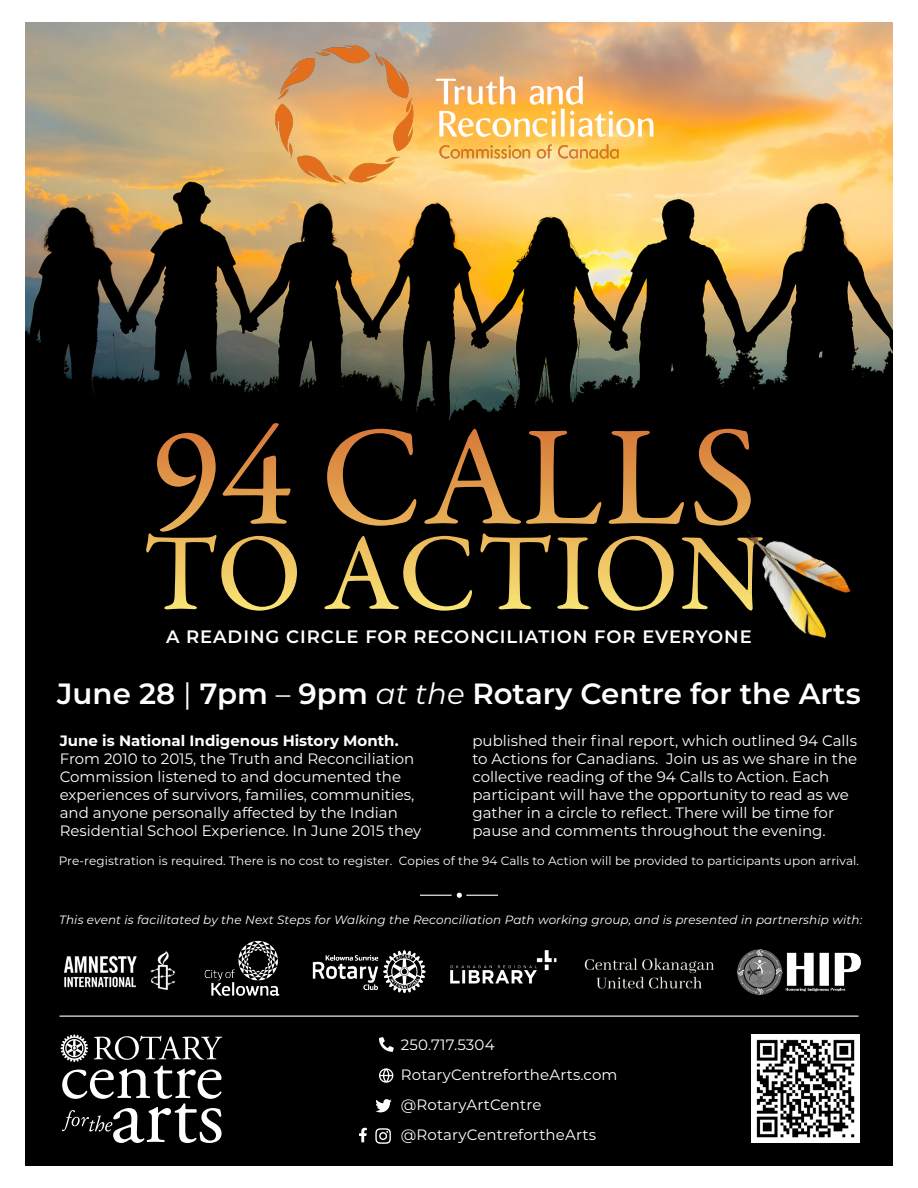
<style>
.page{position:relative;width:918px;height:1188px;background:#fff}
.page>*{position:absolute;margin:0;border:0;box-sizing:border-box;transform-origin:0 0}
.t1{font:600 29.25px "Montserrat";color:#fff}
.t2{font:600 18px "Montserrat";letter-spacing:.05em;color:#fff}
.t3{font:15px/18px "Montserrat";color:#fff}
.t4{font:700 15px "Montserrat";color:#fff}
.t5{font:12px "Montserrat";letter-spacing:.01em;color:#fff}
.t6{font:italic 12px "Montserrat";letter-spacing:.01em;color:#fff}
.s1{font-weight:400}
.s2{font-weight:400;font-style:italic}
</style>
<div class="page">
<div style="left:26px;top:665px;width:866px;height:500px;background:#000"></div>
<img style="left:26px;top:22px;width:866px;height:643px">
<svg style="left:379px;top:1068px;width:14px;height:15px"></svg>
<svg style="left:379px;top:1037px;width:15px;height:15px"></svg>
<svg style="left:359px;top:1128px;width:8px;height:14px"></svg>
<svg style="left:375px;top:1128px;width:16px;height:16px"></svg>
<svg style="left:375px;top:1099px;width:17px;height:13px"></svg>
<svg style="left:61px;top:1034px;width:161px;height:109px"></svg>
<img style="left:275px;top:45px;width:353px;height:142px">
<img style="left:420px;top:54px;width:235px;height:87px">
<hr style="left:420px;top:895px;width:32px;height:1px;background:#fff">
<hr style="left:466px;top:895px;width:32px;height:1px;background:#fff">
<svg style="left:457px;top:893px;width:5px;height:5px"></svg>
<hr style="left:60px;top:1016px;width:798px;height:1px;background:#fff">
<img style="left:51px;top:942px;width:137px;height:59px">
<img style="left:735px;top:946px;width:130px;height:53px">
<img style="left:308px;top:947px;width:122px;height:49px">
<img style="left:204px;top:940px;width:75px;height:56px">
<img style="left:577px;top:953px;width:143px;height:39px">
<svg style="left:223px;top:423px;width:528px;height:103px;background:#2f1f0f"></svg>
<img style="left:722px;top:510px;width:124px;height:148px">
<img style="left:731px;top:511px;width:132px;height:100px">
<svg style="left:747px;top:537px;width:13px;height:8px"></svg>
<img style="left:752px;top:1035px;width:108px;height:108px">
<img style="left:448px;top:949px;width:109px;height:37px">
<p class="t2" style="left:166px;top:624px;width:587px">A READING CIRCLE FOR RECONCILIATION FOR EVERYONE</p>
<h1 class="t1" style="left:57px;top:673px;width:805px">June 28 <span class="s1">|</span> 7pm <span class="s1">–</span> 9pm <span class="s2">at the</span> Rotary Centre for the Arts</h1>
<p class="t4" style="left:60px;top:730px;width:340px">June is National Indigenous History Month.</p>
<p class="t3" style="left:60px;top:750px;width:363px">From 2010 to 2015, the Truth and Reconciliation Commission listened to and documented the experiences of survivors, families, communities, and anyone personally affected by the Indian Residential School Experience. In June 2015 they</p>
<p class="t3" style="left:472px;top:732px;width:386px">published their final report, which outlined 94 Calls to Actions for Canadians. Join us as we share in the collective reading of the 94 Calls to Action. Each participant will have the opportunity to read as we gather in a circle to reflect. There will be time for pause and comments throughout the evening.</p>
<p class="t5" style="left:59px;top:852px;width:802px">Pre-registration is required. There is no cost to register. Copies of the 94 Calls to Action will be provided to participants upon arrival.</p>
<p class="t6" style="left:59px;top:911px;width:805px">This event is facilitated by the Next Steps for Walking the Reconciliation Path working group, and is presented in partnership with:</p>
<p class="t3" style="left:401px;top:1035px;width:95px">250.717.5304</p>
<p class="t3" style="left:401px;top:1065px;width:218px">RotaryCentrefortheArts.com</p>
<p class="t3" style="left:401px;top:1096px;width:142px">@RotaryArtCentre</p>
<p class="t3" style="left:401px;top:1125px;width:197px">@RotaryCentrefortheArts</p>
</div>
